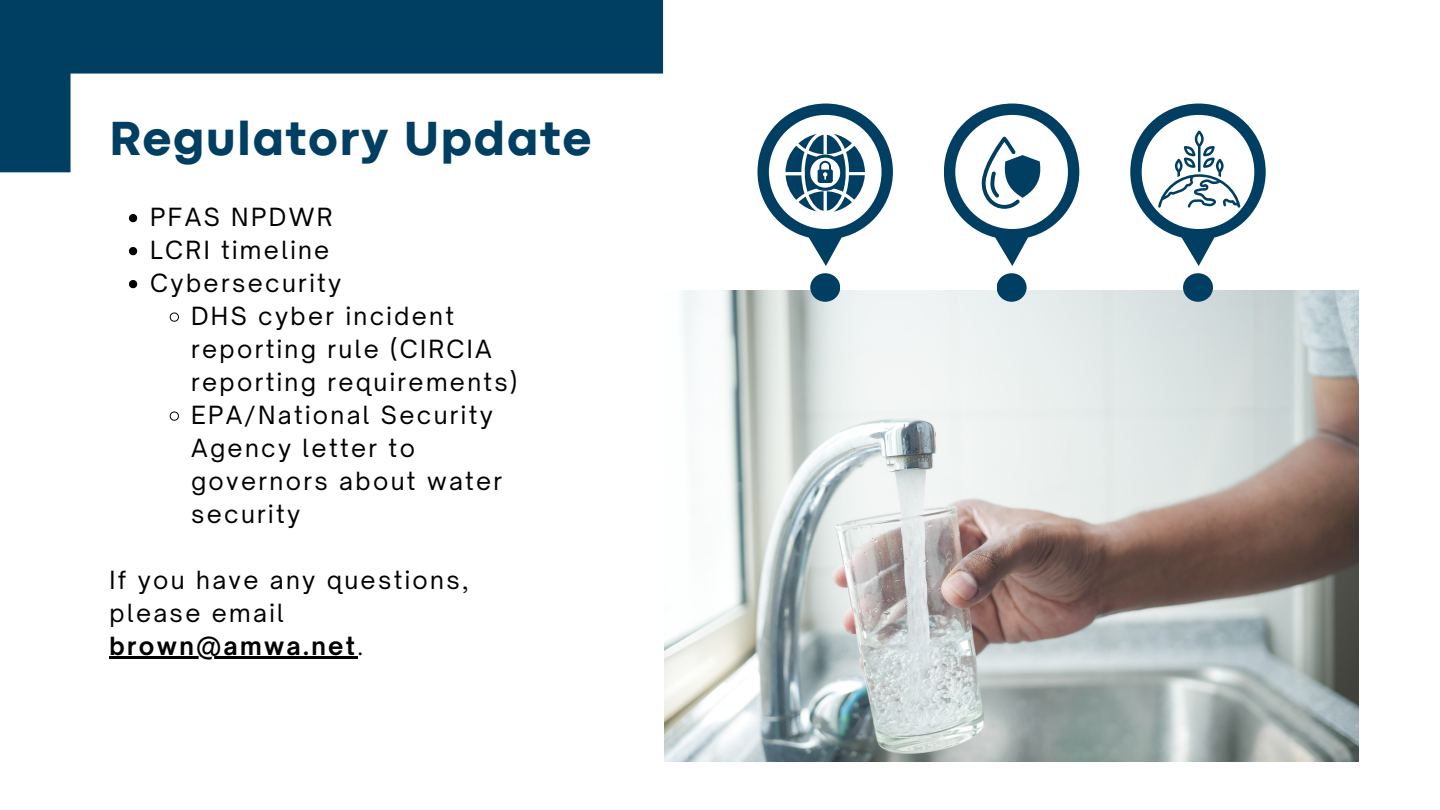
<style>
.page{position:relative;width:1440px;height:810px;background:#fff}
.page>*{position:absolute;margin:0;border:0;box-sizing:border-box;transform-origin:0 0}
.t1{font:800 50px "Codec Pro";letter-spacing:.035em;color:#003f62}
.t2{font:24px/33px "Open Sauce One";letter-spacing:.1em;color:#000}
.t3{font:700 24px "Open Sauce One";letter-spacing:.1em;color:#000}
.s1{font-weight:400}
</style>
<div class="page">
<img style="left:664px;top:291px;width:695px;height:471px">
<svg style="left:0;top:0;width:663px;height:172px"></svg>
<div style="left:810px;top:273px;width:30px;height:29px;background:#003f62;border-radius:50%"></div>
<div style="left:997px;top:273px;width:30px;height:29px;background:#003f62;border-radius:50%"></div>
<div style="left:1183px;top:273px;width:30px;height:29px;background:#003f62;border-radius:50%"></div>
<svg style="left:757px;top:104px;width:136px;height:162px"></svg>
<svg style="left:1130px;top:104px;width:136px;height:162px"></svg>
<svg style="left:944px;top:104px;width:135px;height:162px"></svg>
<svg style="left:129px;top:214px;width:8px;height:8px"></svg>
<svg style="left:129px;top:247px;width:8px;height:8px"></svg>
<svg style="left:129px;top:280px;width:8px;height:8px"></svg>
<svg style="left:169px;top:312px;width:10px;height:10px"></svg>
<svg style="left:169px;top:411px;width:10px;height:10px"></svg>
<hr style="left:109px;top:656px;width:248px;height:3px;background:#000">
<p class="t1" style="left:109px;top:121px;width:484px">Regulatory Update</p>
<p class="t2" style="left:150px;top:200px;width:184px">PFAS NPDWR</p>
<p class="t2" style="left:150px;top:233px;width:181px">LCRI timeline</p>
<h1 class="t2" style="left:150px;top:266px;width:193px">Cybersecurity</h1>
<p class="t2" style="left:191px;top:299px;width:328px">DHS cyber incident reporting rule (CIRCIA reporting requirements)</p>
<p class="t2" style="left:191px;top:398px;width:313px">EPA/National Security<br>Agency letter to governors about water security</p>
<p class="t2" style="left:109px;top:563px;width:361px">If you have any questions, please email</p>
<p class="t3" style="left:109px;top:631px;width:255px">brown@amwa.net<span class="s1">.</span></p>
</div>
